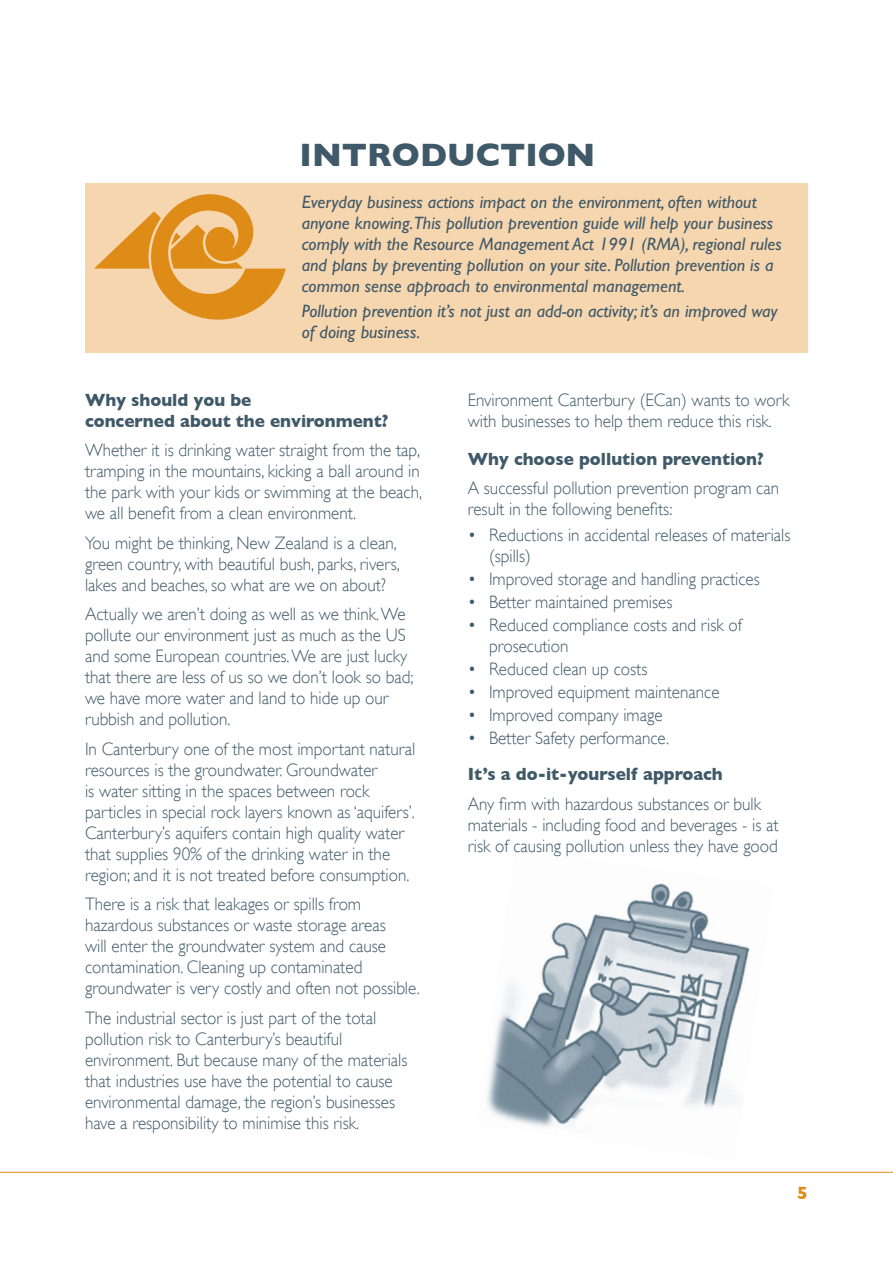
<style>
.page{position:relative;width:893px;height:1263px;background:#fff}
.page>*{position:absolute;margin:0;border:0;box-sizing:border-box;transform-origin:0 0}
.Head_2{font:700 33px "Gill Sans";color:#405968}
.Body_Text_intro{font:300 18px/21px "Gill Sans";color:#405968;scale:.95 1}
.Body_Text_intro-2{font:italic 18px/21px "Gill Sans";color:#405968}
.intro_text_bulleted{font:300 18px/21px "Gill Sans";color:#405968;scale:.95 1}
.Head_4_-RIGHT{font:700 18px/21px "Gill Sans";color:#405968;scale:.95 1}
.t1{font:700 18px "Gill Sans";color:#df8b17}
</style>
<div class="page">
<img style="left:487px;top:883px;width:263px;height:245px">
<div style="left:85px;top:184px;width:722px;height:169px;background:#f6d6af"></div>
<svg style="left:94px;top:194px;width:192px;height:126px"></svg>
<hr style="left:0;top:1172px;width:893px;height:1px;background:#df8b17">
<p class="Head_2" style="left:300px;top:135px;width:297px">INTRODUCTION</p>
<p class="Body_Text_intro-2" style="left:302px;top:191px;width:482px">Everyday business actions impact on the environment, often without anyone knowing.This pollution prevention guide will help your business comply with the Resource Management Act 1991 (RMA), regional rules and plans by preventing pollution on your site. Pollution prevention is a common sense approach to environmental management.</p>
<p class="Body_Text_intro-2" style="left:302px;top:301px;width:477px">Pollution prevention it’s not just an add-on activity; it’s an improved way of doing business.</p>
<p class="Head_4_-RIGHT" style="left:85px;top:389px;width:321px">Why should you be<br>concerned about the environment?</p>
<p class="Body_Text_intro" style="left:85px;top:440px;width:356px">Whether it is drinking water straight from the tap, tramping in the mountains, kicking a ball around in the park with your kids or swimming at the beach, we all benefit from a clean environment.</p>
<p class="Body_Text_intro" style="left:85px;top:532px;width:333px">You might be thinking, New Zealand is a clean, green country, with beautiful bush, parks, rivers, lakes and beaches, so what are we on about?</p>
<p class="Body_Text_intro" style="left:85px;top:604px;width:347px">Actually we aren’t doing as well as we think. We pollute our environment just as much as the US and some European countries. We are just lucky that there are less of us so we don’t look so bad; we have more water and land to hide up our rubbish and pollution.</p>
<p class="Body_Text_intro" style="left:85px;top:738px;width:349px">In Canterbury one of the most important natural resources is the groundwater. Groundwater<br>is water sitting in the spaces between rock particles in special rock layers known as ‘aquifers’.<br>Canterbury’s aquifers contain high quality water that supplies 90% of the drinking water in the region; and it is not treated before consumption.</p>
<p class="Body_Text_intro" style="left:85px;top:894px;width:354px">There is a risk that leakages or spills from hazardous substances or waste storage areas<br>will enter the groundwater system and cause contamination. Cleaning up contaminated groundwater is very costly and often not possible.</p>
<p class="Body_Text_intro" style="left:85px;top:1007px;width:341px">The industrial sector is just part of the total pollution risk to Canterbury’s beautiful environment. But because many of the materials that industries use have the potential to cause environmental damage, the region’s businesses have a responsibility to minimise this risk.</p>
<p class="Body_Text_intro" style="left:468px;top:389px;width:340px">Environment Canterbury (ECan) wants to work with businesses to help them reduce this risk.</p>
<p class="Head_4_-RIGHT" style="left:468px;top:448px;width:313px">Why choose pollution prevention?</p>
<p class="Body_Text_intro" style="left:468px;top:478px;width:329px">A successful pollution prevention program can result in the following benefits:</p>
<p class="intro_text_bulleted" style="left:489px;top:524px;width:319px;text-indent:-21px">• Reductions in accidental releases of materials (spills)</p>
<p class="intro_text_bulleted" style="left:468px;top:568px;width:309px">• Improved storage and handling practices</p>
<p class="intro_text_bulleted" style="left:468px;top:591px;width:217px">• Better maintained premises</p>
<p class="intro_text_bulleted" style="left:489px;top:614px;width:268px;text-indent:-21px">• Reduced compliance costs and risk of prosecution</p>
<p class="intro_text_bulleted" style="left:468px;top:658px;width:191px">• Reduced clean up costs</p>
<p class="intro_text_bulleted" style="left:468px;top:682px;width:267px">• Improved equipment maintenance</p>
<p class="intro_text_bulleted" style="left:468px;top:705px;width:207px">• Improved company image</p>
<p class="intro_text_bulleted" style="left:468px;top:728px;width:214px">• Better Safety performance.</p>
<p class="Head_4_-RIGHT" style="left:468px;top:764px;width:270px">It’s a do-it-yourself approach</p>
<p class="Body_Text_intro" style="left:468px;top:793px;width:329px">Any firm with hazardous substances or bulk materials - including food and beverages - is at risk of causing pollution unless they have good</p>
<p class="t1" style="left:797px;top:1182px;width:12px">5</p>
</div>
